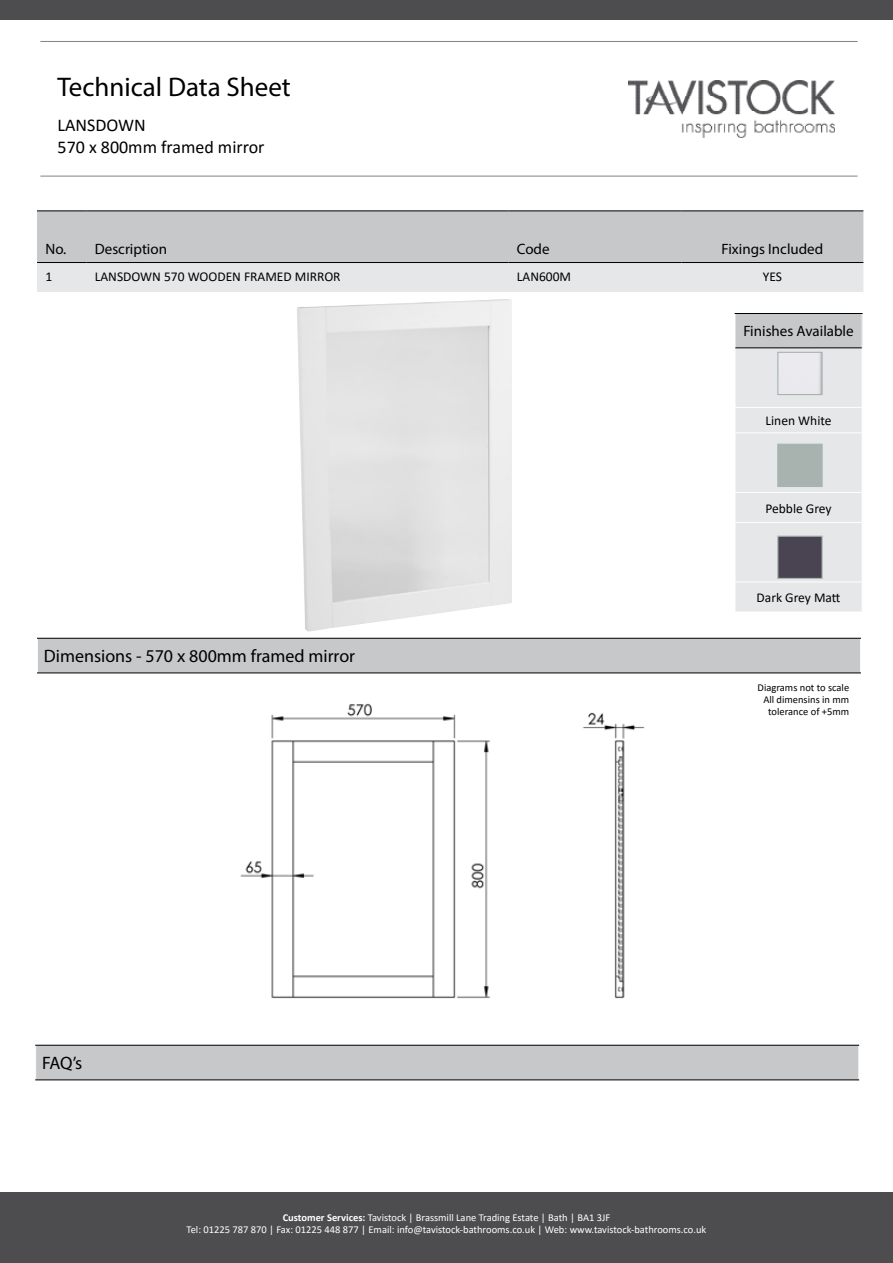
<style>
.page{position:relative;width:893px;height:1263px;background:#fff}
.page>*{position:absolute;margin:0;border:0;box-sizing:border-box;transform-origin:0 0}
.t1{font:27px "Myriad Pro";color:#000}
.t2{font:18px "Myriad Pro";color:#000}
.t3{font:18px/21.6px "Calibri";color:#000}
.t4{font:15px "Myriad Pro";color:#000}
.t5{font:13.5px "Calibri";color:#000}
.t6{font:10.5px/12.6px "Calibri";color:#fff;text-align:center}
.t7{font:10.5px/12px "Calibri";color:#000;text-align:right}
.s1{font-weight:700}
</style>
<div class="page">
<div style="left:0;top:1193px;width:893px;height:70px;background:#4d4d4f"></div>
<img style="left:628px;top:81px;width:207px;height:57px">
<hr style="left:40px;top:41px;width:817px;height:1px;background:#808285">
<hr style="left:40px;top:176px;width:817px;height:1px;background:#808285">
<div style="left:0;top:0;width:893px;height:20px;background:#4d4d4f"></div>
<svg style="left:37px;top:211px;width:826px;height:81px;background:#d1d2d3"></svg>
<hr style="left:37px;top:210px;width:49px;height:1px;background:#000">
<hr style="left:86px;top:210px;width:422px;height:1px;background:#000">
<hr style="left:508px;top:210px;width:173px;height:1px;background:#000">
<hr style="left:681px;top:210px;width:182px;height:1px;background:#000">
<hr style="left:37px;top:262px;width:49px;height:1px;background:#000">
<hr style="left:86px;top:262px;width:422px;height:1px;background:#000">
<hr style="left:508px;top:262px;width:173px;height:1px;background:#000">
<hr style="left:681px;top:262px;width:182px;height:1px;background:#000">
<div style="left:37px;top:638px;width:824px;height:35px;background:#c7c8ca"></div>
<hr style="left:37px;top:639px;width:1px;height:33px;background:#fff">
<hr style="left:860px;top:639px;width:1px;height:33px;background:#fff">
<hr style="left:37px;top:672px;width:824px;height:1px;background:#000">
<hr style="left:37px;top:638px;width:824px;height:1px;background:#000">
<div style="left:36px;top:1045px;width:823px;height:35px;background:#c7c8ca"></div>
<hr style="left:858px;top:1045px;width:1px;height:34px;background:#fff">
<hr style="left:35px;top:1079px;width:824px;height:1px;background:#000">
<hr style="left:35px;top:1045px;width:824px;height:1px;background:#000">
<img style="left:297px;top:299px;width:215px;height:332px">
<img style="left:240px;top:703px;width:405px;height:296px">
<div style="left:735px;top:313px;width:127px;height:35px;background:#c7c8ca"></div>
<hr style="left:735px;top:314px;width:1px;height:34px;background:#fff">
<hr style="left:735px;top:347px;width:127px;height:1px;background:#000">
<hr style="left:735px;top:313px;width:127px;height:1px;background:#000">
<svg style="left:735px;top:348px;width:127px;height:264px;background:#d9dadc"></svg>
<h1 class="t1" style="left:57px;top:70px;width:235px">Technical Data Sheet</h1>
<h2 class="t3" style="left:58px;top:114px;width:208px">LANSDOWN<br>570 x 800mm framed mirror</h2>
<h3 class="t4" style="left:46px;top:240px;width:123px">No. Description</h3>
<h3 class="t4" style="left:517px;top:240px;width:34px">Code</h3>
<h3 class="t4" style="left:721px;top:240px;width:103px">Fixings Included</h3>
<p class="t5" style="left:46px;top:267px;width:8px">1</p>
<p class="t5" style="left:95px;top:267px;width:247px">LANSDOWN 570 WOODEN FRAMED MIRROR</p>
<p class="t5" style="left:517px;top:267px;width:56px">LAN600M</p>
<p class="t5" style="left:763px;top:267px;width:21px">YES</p>
<h3 class="t4" style="left:743px;top:322px;width:112px">Finishes Available</h3>
<p class="t5" style="left:765px;top:411px;width:68px">Linen White</p>
<p class="t5" style="left:765px;top:499px;width:68px">Pebble Grey</p>
<h2 class="t2" style="left:44px;top:645px;width:313px">Dimensions - 570 x 800mm framed mirror</h2>
<p class="t5" style="left:757px;top:588px;width:85px">Dark Grey Matt</p>
<p class="t7" style="left:758px;top:681px;width:93px">Diagrams not to scale<br>All dimensins in mm tolerance of +5mm</p>
<h2 class="t2" style="left:42px;top:1052px;width:42px">FAQ’s</h2>
<p class="t6" style="left:187px;top:1210px;width:521px"><span class="s1">Customer Services:</span> Tavistock | Brassmill Lane Trading Estate | Bath | BA1 3JF<br>Tel: 01225 787 870 | Fax: 01225 448 877 | Email: info@tavistock-bathrooms.co.uk | Web: www.tavistock-bathrooms.co.uk</p>
</div>
